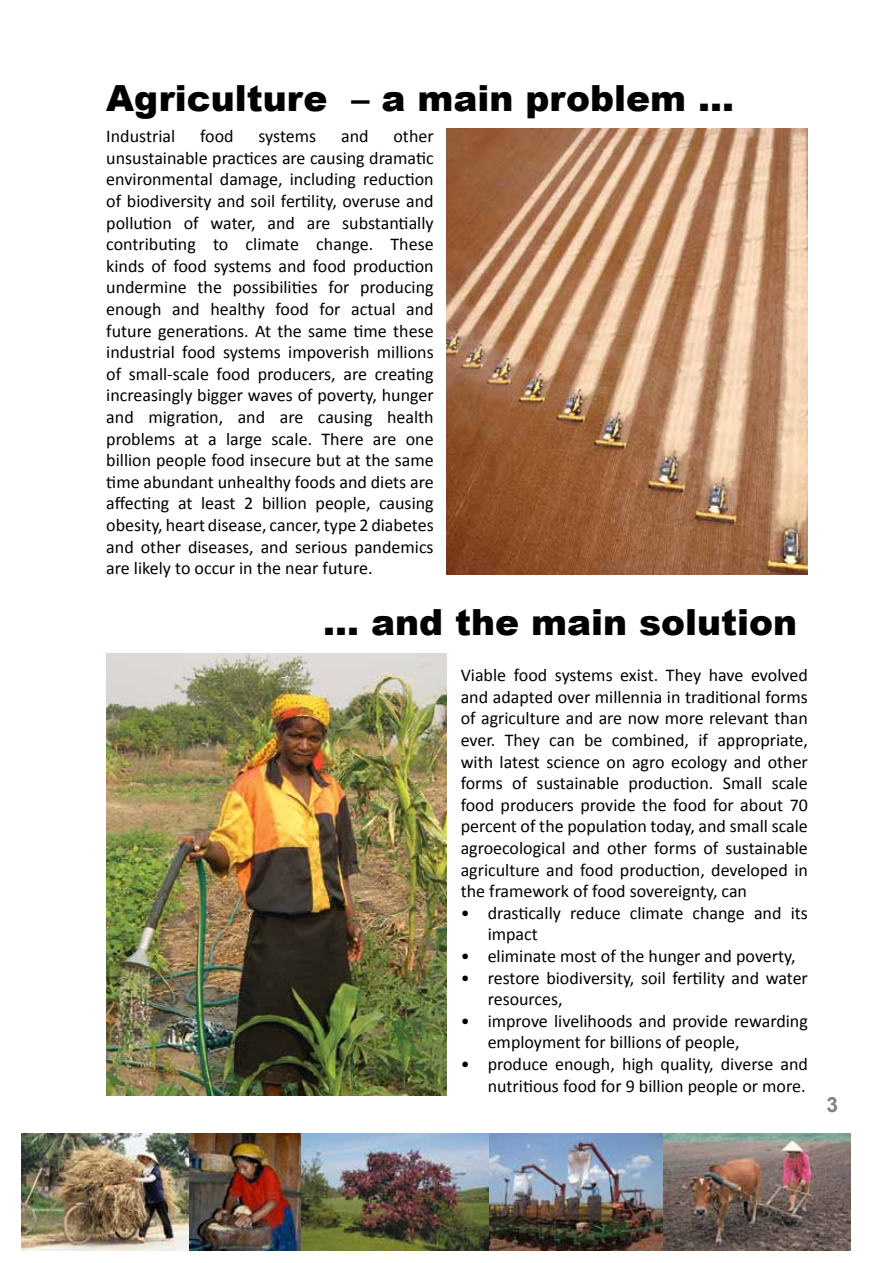
<style>
.page{position:relative;width:893px;height:1263px;background:#fff}
.page>*{position:absolute;margin:0;border:0;box-sizing:border-box;transform-origin:0 0}
.t1{font:900 36px "Arial";color:#000}
.t2{font:700 21px "Arial";color:#808285}
.t3{font:18px/21.6px "Calibri";color:#000}
</style>
<div class="page">
<img style="left:446px;top:129px;width:362px;height:445px">
<img style="left:21px;top:1133px;width:168px;height:117px">
<img style="left:189px;top:1133px;width:661px;height:117px">
<img style="left:106px;top:653px;width:340px;height:442px">
<h1 class="t1" style="left:106px;top:72px;width:629px">Agriculture – a main problem …</h1>
<p class="t3" style="left:106px;top:126px;width:70px">Industrial</p>
<p class="t3" style="left:200px;top:126px;width:35px">food</p>
<p class="t3" style="left:258px;top:126px;width:59px">systems</p>
<p class="t3" style="left:341px;top:126px;width:29px">and</p>
<p class="t3" style="left:106px;top:126px;width:329px;text-align:justify;text-indent:287px">other unsustainable practices are causing dramatic environmental damage, including reduction of biodiversity and soil fertility, overuse and pollution of water, and are substantially contributing to climate change. These kinds of food systems and food production undermine the possibilities for producing enough and healthy food for actual and future generations. At the same time these industrial food systems impoverish millions of small-scale food producers, are creating increasingly bigger waves of poverty, hunger and migration, and are causing health problems at a large scale. There are one billion people food insecure but at the same time abundant unhealthy foods and diets are affecting at least 2 billion people, causing obesity, heart disease, cancer, type 2 diabetes and other diseases, and serious pandemics are likely to occur in the near future.</p>
<h1 class="t1" style="left:323px;top:596px;width:476px">… and the main solution</h1>
<p class="t3" style="left:461px;top:664px;width:349px;text-align:justify">Viable food systems exist. They have evolved and adapted over millennia in traditional forms of agriculture and are now more relevant than ever. They can be combined, if appropriate, with latest science on agro ecology and other forms of sustainable production. Small scale food producers provide the food for about 70 percent of the population today, and small scale agroecological and other forms of sustainable agriculture and food production, developed in the framework of food sovereignty, can</p>
<p class="t3" style="left:488px;top:902px;width:322px;text-indent:-27px">• drastically reduce climate change and its impact</p>
<p class="t3" style="left:461px;top:945px;width:336px">• eliminate most of the hunger and poverty,</p>
<p class="t3" style="left:488px;top:967px;width:322px;text-indent:-27px">• restore biodiversity, soil fertility and water resources,</p>
<p class="t3" style="left:488px;top:1010px;width:322px;text-indent:-27px">• improve livelihoods and provide rewarding employment for billions of people,</p>
<p class="t3" style="left:461px;top:1053px;width:349px;text-align:right">• produce enough, high quality, diverse and nutritious food for 9 billion people or more.</p>
<p class="t2" style="left:826px;top:1091px;width:13px">3</p>
</div>
